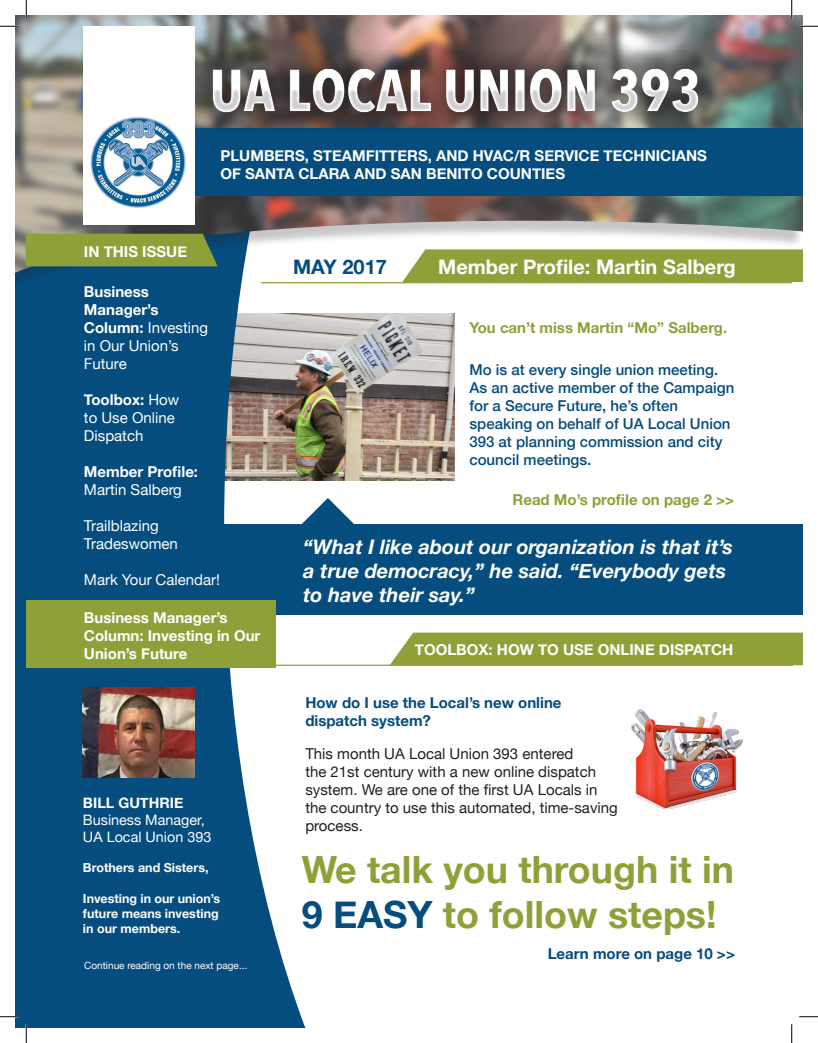
<style>
.page{position:relative;width:818px;height:1043px;background:#fff}
.page>*{position:absolute;margin:0;border:0;box-sizing:border-box;transform-origin:0 0}
.t1{font:700 37.5px/45px "Helvetica Neue";color:#8ea139}
.t2{font:italic 700 20px/24px "Helvetica Neue";color:#fff}
.t3{font:700 20px "Helvetica Neue";color:#fff}
.t4{font:700 20px "Helvetica Neue";color:#054c7f}
.t5{font:700 15px/18px "Helvetica Neue";color:#fff}
.t6{font:500 15px/18px "Helvetica Neue";color:#054c7f}
.t7{font:15px/18px "Helvetica Neue";color:#231f20}
.t8{font:15px/18px "Helvetica Neue";color:#fff}
.t9{font:700 15px/18px "Helvetica Neue";color:#054c7f}
.t10{font:700 15px "Helvetica Neue";color:#8ea139}
.t11{font:14.38px/17.2px "Helvetica Neue";color:#fff}
.t12{font:700 14.38px "Helvetica Neue";color:#fff}
.t13{font:700 12.5px/15px "Helvetica Neue";color:#fff;text-align:justify}
.t14{font:10px "Helvetica Neue";color:#fff}
.s1{font-weight:700}
.s2{color:#054c7f}
</style>
<div class="page">
<svg style="left:305px;top:498px;width:53px;height:27px"></svg>
<img style="left:305px;top:313px;width:149px;height:167px">
<hr style="left:262px;top:664px;width:531px;height:2px;background:#8ea139">
<div style="left:217px;top:525px;width:585px;height:90px;background:#054c7f"></div>
<svg style="left:15px;top:289px;width:290px;height:739px;fill:#054c7f"></svg>
<div style="left:15px;top:19px;width:787px;height:270px;background:#231f20;opacity:.25"></div>
<img style="left:15px;top:15px;width:787px;height:258px">
<div style="left:195px;top:129px;width:607px;height:67px;background:#054c7f"></div>
<div style="left:389px;top:632px;width:413px;height:33px;background:#8ea139"></div>
<div style="left:26px;top:234px;width:191px;height:32px;background:#8ea139"></div>
<img style="left:195px;top:51px;width:527px;height:78px">
<div style="left:27px;top:601px;width:249px;height:67px;background:#8ea139"></div>
<img style="left:631px;top:709px;width:111px;height:99px">
<div style="left:83px;top:26px;width:112px;height:199px;background:#fff"></div>
<img style="left:90px;top:117px;width:96px;height:91px">
<img style="left:83px;top:687px;width:111px;height:91px">
<svg style="left:0;top:25px;width:19px;height:2px"></svg>
<svg style="left:799px;top:25px;width:19px;height:2px"></svg>
<svg style="left:0;top:1015px;width:19px;height:2px"></svg>
<svg style="left:799px;top:1016px;width:19px;height:1px"></svg>
<svg style="left:25px;top:0;width:2px;height:19px"></svg>
<svg style="left:25px;top:1024px;width:2px;height:18px"></svg>
<svg style="left:790px;top:0;width:2px;height:19px"></svg>
<svg style="left:791px;top:1024px;width:1px;height:18px"></svg>
<p class="t5" style="left:220px;top:146px;width:488px">PLUMBERS, STEAMFITTERS, AND HVAC/R SERVICE TECHNICIANS<br>OF SANTA CLARA AND SAN BENITO COUNTIES</p>
<p class="t5" style="left:84px;top:243px;width:105px">IN THIS ISSUE</p>
<p class="t8" style="left:84px;top:282px;width:126px"><span class="s1">Business<br>Manager’s<br>Column:</span> Investing in Our Union’s<br>Future</p>
<p class="t8" style="left:84px;top:390px;width:97px"><span class="s1">Toolbox:</span> How to Use Online<br>Dispatch</p>
<p class="t5" style="left:84px;top:462px;width:116px">Member Profile:</p>
<p class="t8" style="left:84px;top:480px;width:99px">Martin Salberg</p>
<p class="t8" style="left:84px;top:516px;width:95px">Trailblazing<br>Tradeswomen</p>
<p class="t8" style="left:84px;top:570px;width:138px">Mark Your Calendar!</p>
<p class="t5" style="left:84px;top:608px;width:178px">Business Manager’s<br>Column: Investing in Our<br>Union’s Future</p>
<p class="t12" style="left:83px;top:794px;width:102px">BILL GUTHRIE</p>
<p class="t11" style="left:83px;top:811px;width:130px">Business Manager,<br>UA Local Union 393</p>
<p class="t13" style="left:83px;top:860px;width:127px">Brothers and Sisters,</p>
<p class="t13" style="left:83px;top:890px;width:139px">Investing in our union’s future means investing in our members.</p>
<p class="t14" style="left:84px;top:959px;width:165px">Continue reading on the next page...</p>
<h2 class="t4" style="left:293px;top:255px;width:95px">MAY 2017</h2>
<h2 class="t3" style="left:438px;top:255px;width:299px">Member Profile: Martin Salberg</h2>
<p class="t10" style="left:469px;top:318px;width:259px">You can’t miss Martin “Mo” Salberg.</p>
<p class="t6" style="left:469px;top:360px;width:266px">Mo is at every single union meeting.<br>As an active member of the Campaign for a Secure Future, he’s often speaking on behalf of UA Local Union<br>393 at planning commission and city council meetings.</p>
<p class="t10" style="left:512px;top:490px;width:223px">Read Mo’s profile on page 2 &gt;&gt;</p>
<h2 class="t2" style="left:303px;top:534px;width:431px">“What I like about our organization is that it’s a true democracy,” he said. “Everybody gets to have their say.”</h2>
<p class="t5" style="left:415px;top:640px;width:320px">TOOLBOX: HOW TO USE ONLINE DISPATCH</p>
<p class="t9" style="left:305px;top:693px;width:258px">How do I use the Local’s new online dispatch system?</p>
<p class="t7" style="left:305px;top:744px;width:314px">This month UA Local Union 393 entered<br>the 21st century with a new online dispatch system. We are one of the first UA Locals in the country to use this automated, time-saving process.</p>
<h1 class="t1" style="left:302px;top:845px;width:433px">We talk you through it in<br><span class="s2">9 EASY</span> to follow steps!</h1>
<p class="t9" style="left:547px;top:944px;width:189px">Learn more on page 10 &gt;&gt;</p>
</div>
